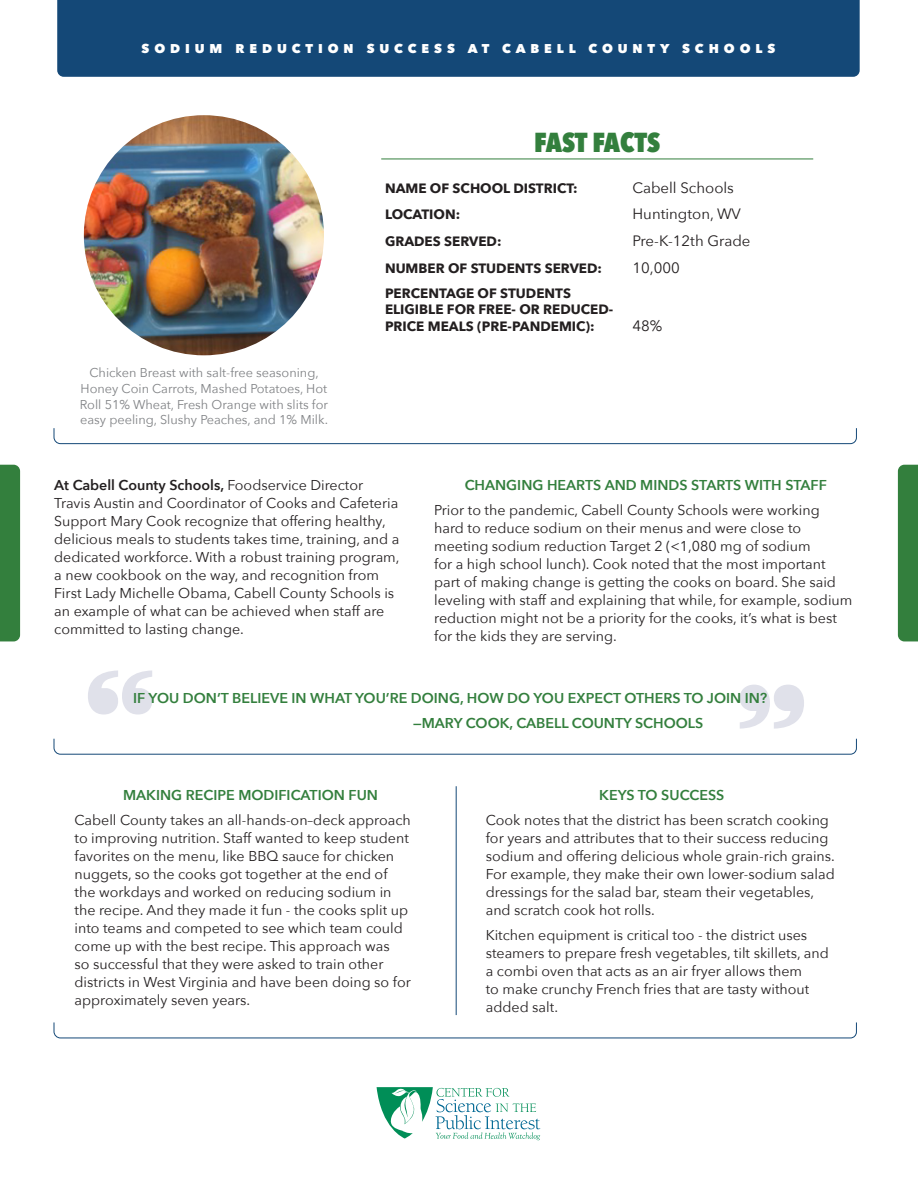
<style>
.page{position:relative;width:918px;height:1188px;background:#fff}
.page>*{position:absolute;margin:0;border:0;box-sizing:border-box;transform-origin:0 0}
.t1{font:900 138px "Tiempos Headline";color:#e0e1ea}
.t2{font:800 27.45px "Avenir Next Condensed";letter-spacing:-.005em;color:#337f3d}
.t3{font:15px "Avenir Next";color:#231f20}
.t4{font:14.25px/18px "Avenir Next";color:#231f20}
.t5{font:600 14.25px "Avenir Next";color:#337f3d}
.t6{font:700 13.5px/16.5px "Avenir Next";color:#231f20}
.t7{font:12.75px/15.8px "Avenir Next";color:#808285;text-align:center}
.t8{font:800 12.75px "Avenir Next";letter-spacing:.385em;color:#fff}
.s1{font-weight:600}
</style>
<div class="page">
<div style="left:57px;top:0;width:803px;height:77px;background:#144877"></div>
<div style="left:0;top:465px;width:20px;height:176px;background:#337f3d"></div>
<div style="left:898px;top:465px;width:20px;height:176px;background:#337f3d"></div>
<svg style="left:377px;top:1087px;width:163px;height:53px"></svg>
<img style="left:84px;top:115px;width:240px;height:240px;border-radius:120px">
<svg style="left:54px;top:428px;width:803px;height:16px"></svg>
<svg style="left:54px;top:738px;width:803px;height:17px"></svg>
<hr style="left:381px;top:159px;width:432px;height:1px;background:#337f3d">
<svg style="left:54px;top:1022px;width:803px;height:16px"></svg>
<hr style="left:456px;top:786px;width:1px;height:229px;background:#144877">
<p class="t8" style="left:142px;top:41px;width:635px">SODIUM REDUCTION SUCCESS AT CABELL COUNTY SCHOOLS</p>
<p class="t2" style="left:534px;top:125px;width:127px">FAST FACTS</p>
<p class="t7" style="left:80px;top:364px;width:250px">Chicken Breast with salt-free seasoning, Honey Coin Carrots, Mashed Potatoes, Hot Roll 51% Wheat, Fresh Orange with slits for easy peeling, Slushy Peaches, and 1% Milk.</p>
<p class="t6" style="left:385px;top:179px;width:194px">NAME OF SCHOOL DISTRICT:</p>
<p class="t3" style="left:633px;top:175px;width:103px">Cabell Schools</p>
<p class="t6" style="left:385px;top:206px;width:77px">LOCATION:</p>
<p class="t3" style="left:633px;top:201px;width:110px">Huntington, WV</p>
<p class="t6" style="left:385px;top:233px;width:118px">GRADES SERVED:</p>
<p class="t3" style="left:633px;top:228px;width:120px">Pre-K-12th Grade</p>
<p class="t6" style="left:385px;top:259px;width:219px">NUMBER OF STUDENTS SERVED:</p>
<p class="t3" style="left:633px;top:255px;width:49px">10,000</p>
<p class="t6" style="left:385px;top:285px;width:230px">PERCENTAGE OF STUDENTS<br>ELIGIBLE FOR FREE- OR REDUCED-<br>PRICE MEALS (PRE-PANDEMIC):</p>
<p class="t3" style="left:633px;top:313px;width:31px">48%</p>
<p class="t4" style="left:54px;top:476px;width:347px"><span class="s1">At Cabell County Schools,</span> Foodservice Director Travis Austin and Coordinator of Cooks and Cafeteria Support Mary Cook recognize that offering healthy, delicious meals to students takes time, training, and a dedicated workforce. With a robust training program, a new cookbook on the way, and recognition from First Lady Michelle Obama, Cabell County Schools is an example of what can be achieved when staff are committed to lasting change.</p>
<p class="t5" style="left:465px;top:473px;width:364px">CHANGING HEARTS AND MINDS STARTS WITH STAFF</p>
<p class="t4" style="left:434px;top:500px;width:420px">Prior to the pandemic, Cabell County Schools were working hard to reduce sodium on their menus and were close to meeting sodium reduction Target 2 (&lt;1,080 mg of sodium<br>for a high school lunch). Cook noted that the most important part of making change is getting the cooks on board. She said leveling with staff and explaining that while, for example, sodium reduction might not be a priority for the cooks, it’s what is best for the kids they are serving.</p>
<p class="t1" style="left:82px;top:630px;width:77px">“</p>
<p class="t1" style="left:734px;top:643px;width:77px">”</p>
<p class="t5" style="left:133px;top:686px;width:636px">IF YOU DON’T BELIEVE IN WHAT YOU’RE DOING, HOW DO YOU EXPECT OTHERS TO JOIN IN?</p>
<p class="t5" style="left:413px;top:711px;width:292px">—MARY COOK, CABELL COUNTY SCHOOLS</p>
<p class="t5" style="left:123px;top:783px;width:256px">MAKING RECIPE MODIFICATION FUN</p>
<p class="t4" style="left:75px;top:811px;width:338px">Cabell County takes an all-hands-on–deck approach to improving nutrition. Staff wanted to keep student favorites on the menu, like BBQ sauce for chicken nuggets, so the cooks got together at the end of the workdays and worked on reducing sodium in the recipe. And they made it fun - the cooks split up into teams and competed to see which team could come up with the best recipe. This approach was<br>so successful that they were asked to train other districts in West Virginia and have been doing so for approximately seven years.</p>
<p class="t5" style="left:599px;top:783px;width:127px">KEYS TO SUCCESS</p>
<p class="t4" style="left:486px;top:811px;width:351px">Cook notes that the district has been scratch cooking for years and attributes that to their success reducing sodium and offering delicious whole grain-rich grains.<br>For example, they make their own lower-sodium salad dressings for the salad bar, steam their vegetables, and scratch cook hot rolls.</p>
<p class="t4" style="left:486px;top:925px;width:345px">Kitchen equipment is critical too - the district uses steamers to prepare fresh vegetables, tilt skillets, and a combi oven that acts as an air fryer allows them<br>to make crunchy French fries that are tasty without added salt.</p>
</div>
